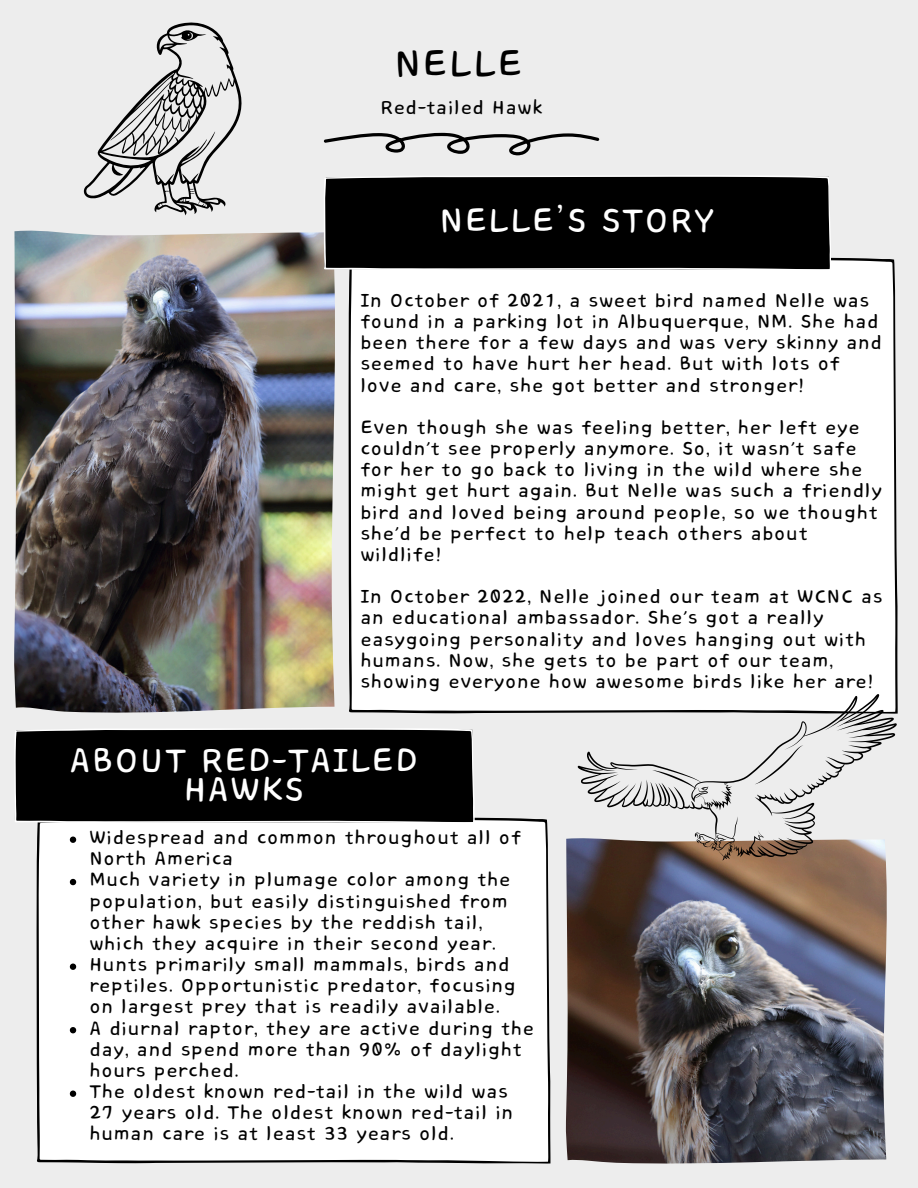
<style>
.page{position:relative;width:918px;height:1188px;background:#ededed}
.page>*{position:absolute;margin:0;border:0;box-sizing:border-box;transform-origin:0 0}
.t1{font:48px "Core Bandi Face";color:#000}
.t2{font:43.05px "Core Bandi Face";color:#fff}
.t3{font:24px/21.1px "Core Bandi Face";color:#000}
</style>
<div class="page">
<div style="left:349px;top:257px;width:549px;height:457px;background:#fff"></div>
<img style="left:14px;top:231px;width:321px;height:482px">
<div style="left:324px;top:175px;width:507px;height:95px;background:#000"></div>
<div style="left:37px;top:817px;width:514px;height:347px;background:#fff"></div>
<img style="left:566px;top:838px;width:321px;height:326px">
<div style="left:14px;top:728px;width:461px;height:95px;background:#000"></div>
<svg style="left:324px;top:133px;width:275px;height:22px"></svg>
<svg style="left:83px;top:22px;width:159px;height:193px"></svg>
<svg style="left:578px;top:694px;width:319px;height:167px"></svg>
<svg style="left:755px;top:745px;width:49px;height:39px"></svg>
<svg style="left:70px;top:837px;width:6px;height:6px"></svg>
<svg style="left:70px;top:879px;width:6px;height:6px"></svg>
<svg style="left:70px;top:964px;width:6px;height:6px"></svg>
<svg style="left:70px;top:1027px;width:6px;height:6px"></svg>
<svg style="left:70px;top:1091px;width:6px;height:6px"></svg>
<p class="t1" style="left:394px;top:39px;width:131px">NELLE</p>
<p class="t3" style="left:381px;top:98px;width:164px">Red-tailed Hawk</p>
<p class="t2" style="left:439px;top:198px;width:278px">NELLE’S STORY</p>
<p class="t3" style="left:360px;top:291px;width:524px">In October of 2021, a sweet bird named Nelle was found in a parking lot in Albuquerque, NM. She had been there for a few days and was very skinny and seemed to have hurt her head. But with lots of love and care, she got better and stronger!</p>
<p class="t3" style="left:360px;top:418px;width:524px">Even though she was feeling better, her left eye couldn't see properly anymore. So, it wasn't safe for her to go back to living in the wild where she might get hurt again. But Nelle was such a friendly bird and loved being around people, so we thought she'd be perfect to help teach others about wildlife!</p>
<h2 class="t3" style="left:360px;top:587px;width:524px">In October 2022, Nelle joined our team at WCNC as an educational ambassador. She's got a really easygoing personality and loves hanging out with humans. Now, she gets to be part of our team, showing everyone how awesome birds like her are!</h2>
<p class="t2" style="left:70px;top:738px;width:351px">ABOUT RED-TAILED</p>
<p class="t2" style="left:184px;top:767px;width:123px">HAWKS</p>
<p class="t3" style="left:89px;top:828px;width:434px">Widespread and common throughout all of<br>North America</p>
<p class="t3" style="left:89px;top:870px;width:423px">Much variety in plumage color among the population, but easily distinguished from other hawk species by the reddish tail, which they acquire in their second year.</p>
<h2 class="t3" style="left:89px;top:955px;width:429px">Hunts primarily small mammals, birds and reptiles. Opportunistic predator, focusing on largest prey that is readily available.</h2>
<p class="t3" style="left:89px;top:1018px;width:447px">A diurnal raptor, they are active during the day, and spend more than 90% of daylight hours perched.</p>
<p class="t3" style="left:89px;top:1082px;width:426px">The oldest known red-tail in the wild was<br>27 years old. The oldest known red-tail in human care is at least 33 years old.</p>
</div>
